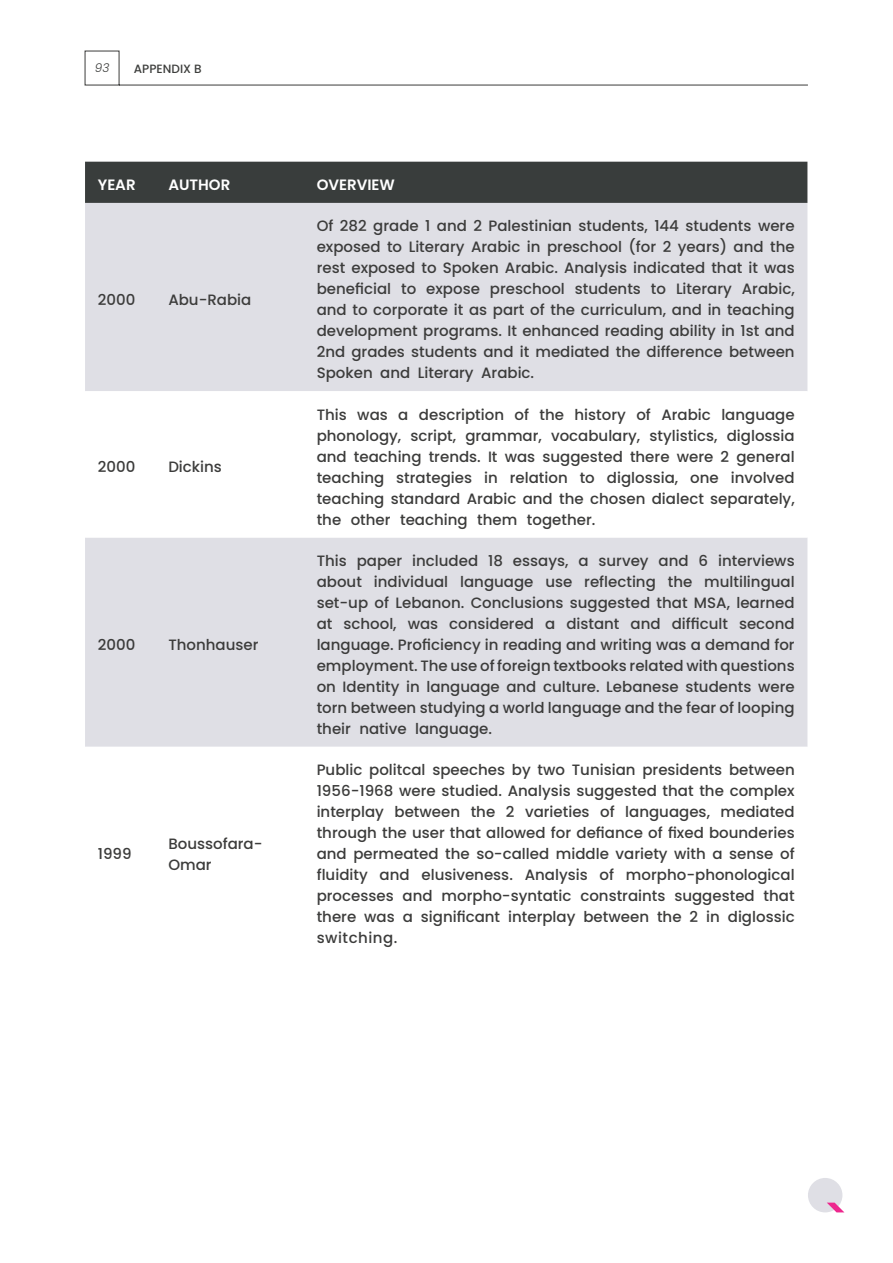
<style>
.page{position:relative;width:893px;height:1263px;background:#fff}
.page>*{position:absolute;margin:0;border:0;box-sizing:border-box;transform-origin:0 0}
.t1{font:500 15px/21px "Poppins";color:#3c3c3b;text-align:justify}
.t2{font:600 15px "Poppins";color:#fff}
.t3{font:500 12px "Poppins";color:#3d3e3c}
.t4{font:italic 300 12px "Poppins";color:#3d3e3c}
</style>
<div class="page">
<svg style="left:84px;top:50px;width:724px;height:36px"></svg>
<div style="left:808px;top:1178px;width:34px;height:34px;background:#dfdfe5;border-radius:50%"></div>
<svg style="left:827px;top:1202px;width:17px;height:10px"></svg>
<div style="left:85px;top:162px;width:722px;height:41px;background:#393d3c"></div>
<div style="left:85px;top:203px;width:722px;height:188px;background:#dfdfe5"></div>
<div style="left:85px;top:538px;width:722px;height:209px;background:#dfdfe5"></div>
<p class="t4" style="left:95px;top:61px;width:16px">93</p>
<p class="t3" style="left:134px;top:61px;width:69px">APPENDIX B</p>
<p class="t2" style="left:98px;top:176px;width:39px">YEAR</p>
<p class="t2" style="left:168px;top:176px;width:63px">AUTHOR</p>
<p class="t2" style="left:317px;top:176px;width:80px">OVERVIEW</p>
<p class="t1" style="left:98px;top:289px;width:39px">2000</p>
<p class="t1" style="left:168px;top:289px;width:85px">Abu-Rabia</p>
<p class="t1" style="left:98px;top:457px;width:39px">2000</p>
<p class="t1" style="left:168px;top:457px;width:55px">Dickins</p>
<p class="t1" style="left:98px;top:634px;width:39px">2000</p>
<p class="t1" style="left:168px;top:634px;width:92px">Thonhauser</p>
<p class="t1" style="left:98px;top:844px;width:35px">1999</p>
<p class="t1" style="left:168px;top:833px;width:96px">Boussofara-<br>Omar</p>
<p class="t1" style="left:317px;top:216px;width:480px">Of 282 grade 1 and 2 Palestinian students, 144 students were exposed to Literary Arabic in preschool (for 2 years) and the rest exposed to Spoken Arabic. Analysis indicated that it was beneficial to expose preschool students to Literary Arabic, and to corporate it as part of the curriculum, and in teaching development programs. It enhanced reading ability in 1st and 2nd grades students and it mediated the difference between Spoken and Literary Arabic.</p>
<p class="t1" style="left:317px;top:404px;width:479px">This was a description of the history of Arabic language phonology, script, grammar, vocabulary, stylistics, diglossia and teaching trends. It was suggested there were 2 general teaching strategies in relation to diglossia, one involved teaching standard Arabic and the chosen dialect separately, the other teaching them together.</p>
<p class="t1" style="left:317px;top:550px;width:480px">This paper included 18 essays, a survey and 6 interviews about individual language use reflecting the multilingual set-up of Lebanon. Conclusions suggested that MSA, learned at school, was considered a distant and difficult second language. Proficiency in reading and writing was a demand for employment. The use of foreign textbooks related with questions on Identity in language and culture. Lebanese students were torn between studying a world language and the fear of looping their native language.</p>
<p class="t1" style="left:317px;top:760px;width:479px">Public politcal speeches by two Tunisian presidents between 1956-1968 were studied. Analysis suggested that the complex interplay between the 2 varieties of languages, mediated through the user that allowed for defiance of fixed bounderies and permeated the so-called middle variety with a sense of fluidity and elusiveness. Analysis of morpho-phonological processes and morpho-syntatic constraints suggested that there was a significant interplay between the 2 in diglossic switching.</p>
</div>
